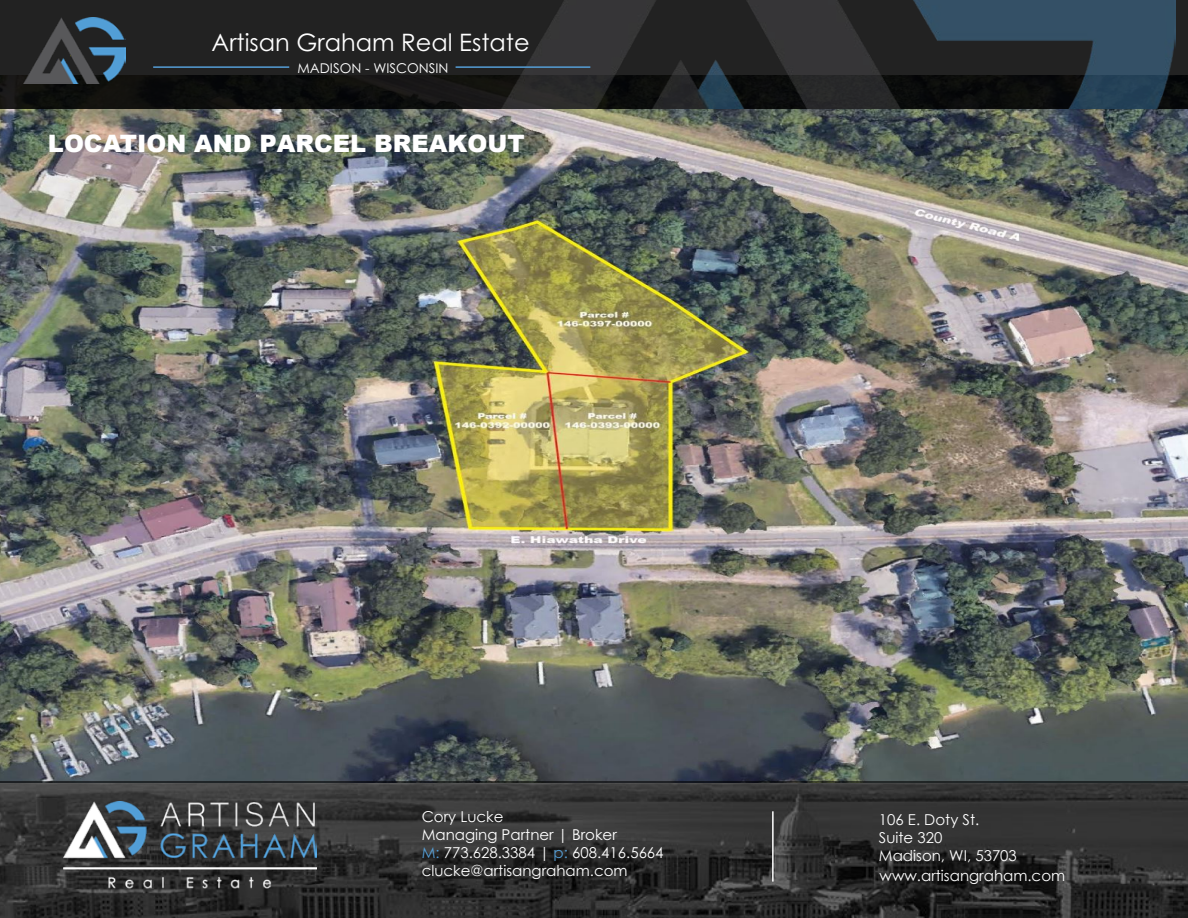
<style>
.page{position:relative;width:1188px;height:918px;background:#fff}
.page>*{position:absolute;margin:0;border:0;box-sizing:border-box;transform-origin:0 0}
.t1{font:900 24px "Arial";color:#fff}
.t2{font:24px "Century Gothic Std";color:#fff}
.t3{font:15px/18.1px "Century Gothic Std";color:#fff}
.t4{font:15px/17.7px "Century Gothic";color:#fff}
.t5{font:13.5px "Century Gothic Std";color:#fff}
.s1{color:#549ed6}
.s2{font-family:"Century Gothic"}
</style>
<div class="page">
<img style="left:0;top:109px;width:1188px;height:672px">
<svg style="left:0;top:781px;width:1188px;height:137px;background:#2f2f2f"></svg>
<hr style="left:772px;top:811px;width:2px;height:71px;background:#fff">
<div style="left:0;top:0;width:1188px;height:109px;background:linear-gradient(to bottom,#292929,#0f100f)"></div>
<img style="left:475px;top:0;width:700px;height:108px">
<hr style="left:153px;top:66px;width:136px;height:2px;background:#559ed6">
<hr style="left:456px;top:66px;width:134px;height:2px;background:#559ed6">
<img style="left:24px;top:18px;width:102px;height:65px">
<img style="left:64px;top:802px;width:252px;height:88px">
<h1 class="t2" style="left:212px;top:28px;width:320px">Artisan Graham Real Estate</h1>
<p class="t5" style="left:298px;top:60px;width:153px">MADISON - WISCONSIN</p>
<h1 class="t1" style="left:48px;top:126px;width:478px">LOCATION AND PARCEL BREAKOUT</h1>
<p class="t4" style="left:422px;top:807px;width:83px">Cory Lucke</p>
<p class="t3" style="left:422px;top:825px;width:243px">Managing Partner | Broker<br><span class="s1">M:</span> <span class="s2">773.628.3384</span> | <span class="s1">p:</span> 608.416.5664 <span class="s2">clucke</span>@artisangraham.com</p>
<p class="t4" style="left:879px;top:811px;width:140px">106 E. Doty St.<br>Suite 320<br>Madison, WI, 53703</p>
<p class="t4" style="left:880px;top:866px;width:187px">www.artisangraham.com</p>
</div>
